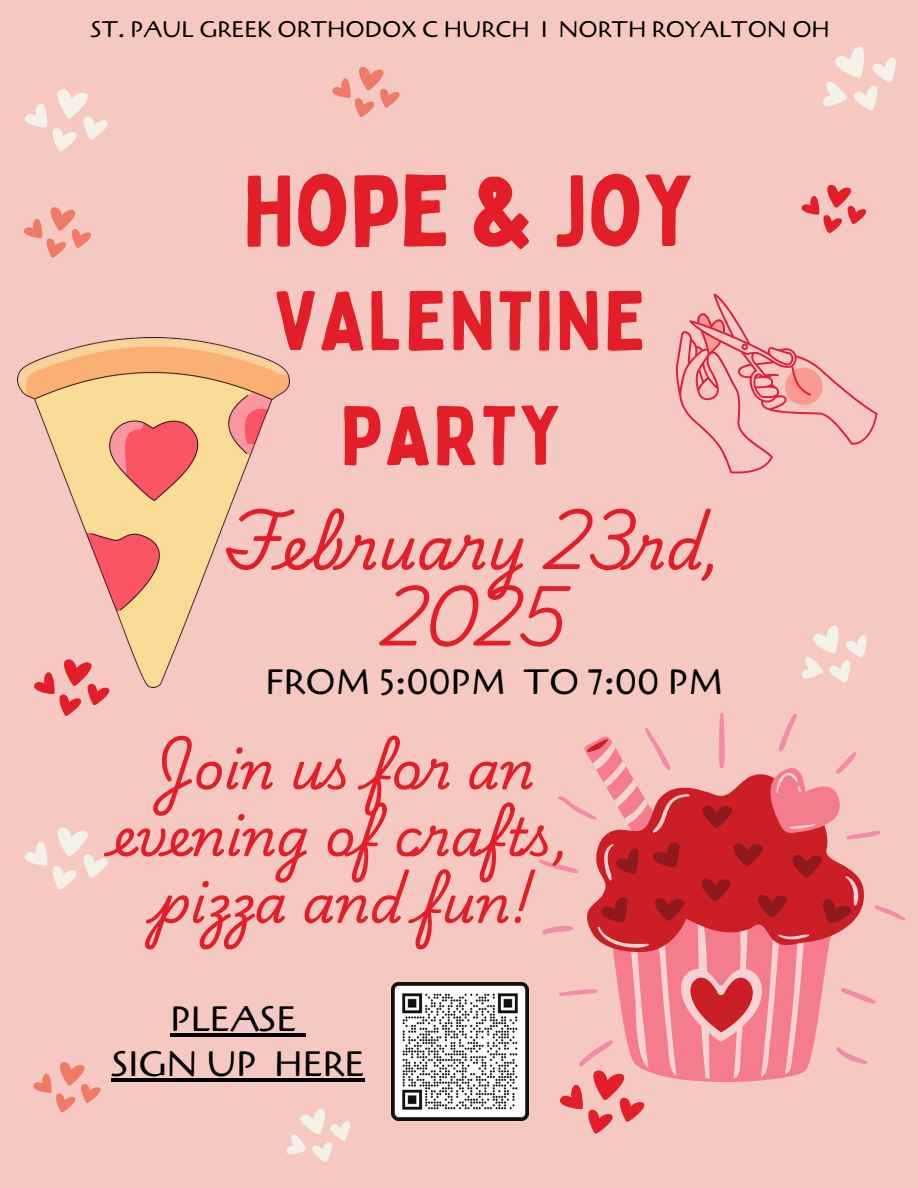
<style>
.page{position:relative;width:918px;height:1188px;background:#f5c9c1}
.page>*{position:absolute;margin:0;border:0;box-sizing:border-box;transform-origin:0 0}
.t1{font:98.7px "Bobby Jones";color:#e41e29}
.t2{font:82.5px/114.8px "Bobby Jones";letter-spacing:.035em;color:#e41e29;text-align:center}
.t3{font:59.55px/76.5px "Playwrite US Trad";color:#e41e29;text-align:center}
.t4{font:52.2px/66.9px "Playwrite US Trad";color:#e41e29;text-align:center}
.t5{font:35.25px/45px "Cagliostro";color:#000;text-align:center}
.t6{font:22.5px "Cagliostro";color:#000}
</style>
<div class="page">
<svg style="left:286px;top:1109px;width:64px;height:53px"></svg>
<svg style="left:559px;top:1084px;width:86px;height:50px"></svg>
<svg style="left:34px;top:687px;width:76px;height:29px"></svg>
<svg style="left:24px;top:89px;width:84px;height:63px"></svg>
<svg style="left:802px;top:626px;width:65px;height:57px"></svg>
<svg style="left:801px;top:185px;width:66px;height:48px"></svg>
<svg style="left:24px;top:207px;width:68px;height:51px"></svg>
<svg style="left:823px;top:47px;width:73px;height:64px"></svg>
<svg style="left:332px;top:67px;width:68px;height:50px"></svg>
<svg style="left:24px;top:827px;width:84px;height:63px"></svg>
<svg style="left:33px;top:1062px;width:68px;height:51px"></svg>
<svg style="left:582px;top:1079px;width:192px;height:12px"></svg>
<svg style="left:593px;top:1067px;width:215px;height:12px;fill:#f57c8c"></svg>
<svg style="left:539px;top:713px;width:367px;height:354px"></svg>
<img style="left:17px;top:337px;width:272px;height:350px">
<svg style="left:675px;top:293px;width:203px;height:180px"></svg>
<hr style="left:171px;top:1033px;width:126px;height:3px;background:#000">
<svg style="left:297px;top:1033px;width:9px;height:3px"></svg>
<hr style="left:111px;top:1078px;width:146px;height:3px;background:#000">
<hr style="left:257px;top:1078px;width:17px;height:3px;background:#000">
<hr style="left:274px;top:1078px;width:91px;height:3px;background:#000">
<img style="left:392px;top:983px;width:137px;height:137px">
<p class="t6" style="left:91px;top:15px;width:741px">ST. PAUL GREEK ORTHODOX C HURCH I NORTH ROYALTON OH</p>
<p class="t1" style="left:244px;top:149px;width:451px">HOPE &amp; JOY</p>
<p class="t2" style="left:275px;top:261px;width:372px">VALENTINE<br>PARTY</p>
<h1 class="t3" style="left:221px;top:510px;width:504px">February 23rd,<br>2025</h1>
<p class="t5" style="left:266px;top:660px;width:459px">FROM 5:00PM TO 7:00 PM</p>
<p class="t4" style="left:113px;top:737px;width:460px">Join us for an evening of crafts, pizza and fun!</p>
<p class="t5" style="left:111px;top:997px;width:255px">PLEASE<br>SIGN UP HERE</p>
</div>
